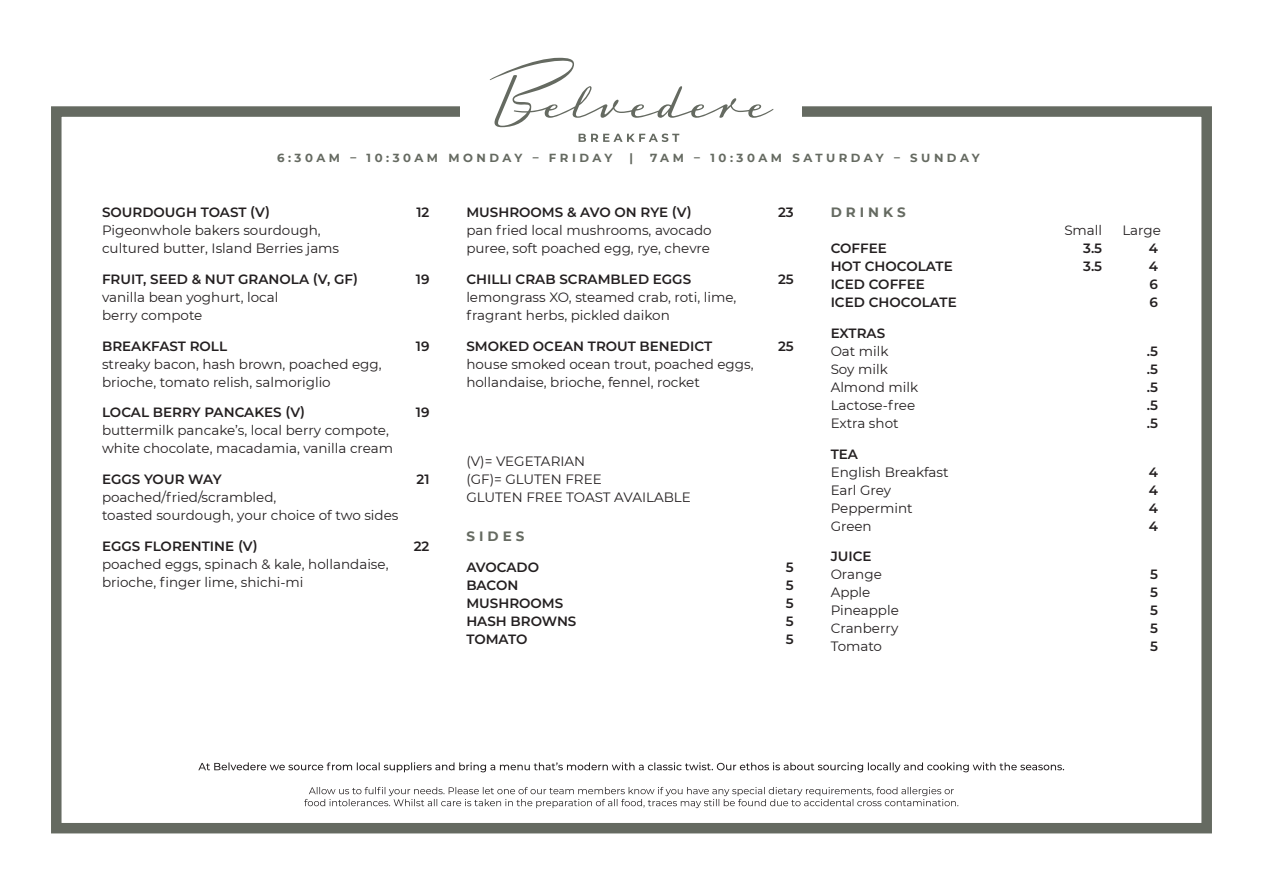
<style>
.page{position:relative;width:1263px;height:893px;background:#fff}
.page>*{position:absolute;margin:0;border:0;box-sizing:border-box;transform-origin:0 0}
.t1{font:13.5px/18px "Montserrat";color:#231f20}
.t2{font:600 13.5px "Montserrat";color:#231f20}
.t3{font:700 13.5px "Montserrat";letter-spacing:.3em;color:#656a61}
.t4{font:700 11.7px "Montserrat";letter-spacing:.3em;color:#656a61}
</style>
<div class="page">
<div style="left:51px;top:106px;width:1161px;height:727px;border:10px solid #656a61"></div>
<div style="left:461px;top:62px;width:341px;height:98px;background:#fff"></div>
<svg style="left:579px;top:134px;width:100px;height:8px"></svg>
<svg style="left:304px;top:787px;width:654px;height:21px"></svg>
<svg style="left:198px;top:762px;width:866px;height:10px"></svg>
<svg style="left:490px;top:58px;width:283px;height:69px"></svg>
<p class="t4" style="left:277px;top:149px;width:337px">6:30AM – 10:30AM MONDAY – FRIDAY</p>
<p class="t4" style="left:629px;top:149px;width:5px">|</p>
<p class="t4" style="left:650px;top:149px;width:331px">7AM – 10:30AM SATURDAY – SUNDAY</p>
<p class="t2" style="left:102px;top:203px;width:169px">SOURDOUGH TOAST (V)</p>
<p class="t2" style="left:416px;top:203px;width:15px">12</p>
<p class="t1" style="left:102px;top:221px;width:239px">Pigeonwhole bakers sourdough, cultured butter, Island Berries jams</p>
<p class="t2" style="left:102px;top:270px;width:258px">FRUIT, SEED &amp; NUT GRANOLA (V, GF)</p>
<p class="t2" style="left:416px;top:270px;width:15px">19</p>
<p class="t1" style="left:102px;top:288px;width:178px">vanilla bean yoghurt, local berry compote</p>
<p class="t2" style="left:102px;top:336px;width:127px">BREAKFAST ROLL</p>
<p class="t2" style="left:416px;top:336px;width:15px">19</p>
<p class="t1" style="left:102px;top:354px;width:281px">streaky bacon, hash brown, poached egg, brioche, tomato relish, salmoriglio</p>
<p class="t2" style="left:102px;top:403px;width:205px">LOCAL BERRY PANCAKES (V)</p>
<p class="t2" style="left:416px;top:403px;width:15px">19</p>
<p class="t1" style="left:102px;top:421px;width:293px">buttermilk pancake’s, local berry compote, white chocolate, macadamia, vanilla cream</p>
<p class="t2" style="left:102px;top:470px;width:121px">EGGS YOUR WAY</p>
<p class="t2" style="left:416px;top:470px;width:15px">21</p>
<p class="t1" style="left:102px;top:488px;width:298px">poached/fried/scrambled,<br>toasted sourdough, your choice of two sides</p>
<p class="t2" style="left:102px;top:537px;width:157px">EGGS FLORENTINE (V)</p>
<p class="t2" style="left:414px;top:537px;width:17px">22</p>
<p class="t1" style="left:102px;top:555px;width:288px">poached eggs, spinach &amp; kale, hollandaise, brioche, finger lime, shichi-mi</p>
<p class="t2" style="left:466px;top:203px;width:227px">MUSHROOMS &amp; AVO ON RYE (V)</p>
<p class="t2" style="left:778px;top:203px;width:17px">23</p>
<p class="t1" style="left:466px;top:221px;width:247px">pan fried local mushrooms, avocado puree, soft poached egg, rye, chevre</p>
<p class="t2" style="left:466px;top:269px;width:226px">CHILLI CRAB SCRAMBLED EGGS</p>
<p class="t2" style="left:778px;top:269px;width:17px">25</p>
<p class="t1" style="left:466px;top:288px;width:271px">lemongrass XO, steamed crab, roti, lime, fragrant herbs, pickled daikon</p>
<p class="t2" style="left:466px;top:336px;width:247px">SMOKED OCEAN TROUT BENEDICT</p>
<p class="t2" style="left:778px;top:336px;width:17px">25</p>
<p class="t1" style="left:466px;top:354px;width:289px">house smoked ocean trout, poached eggs, hollandaise, brioche, fennel, rocket</p>
<p class="t1" style="left:466px;top:452px;width:226px">(V)= VEGETARIAN<br>(GF)= GLUTEN FREE<br>GLUTEN FREE TOAST AVAILABLE</p>
<p class="t3" style="left:466px;top:527px;width:60px">SIDES</p>
<p class="t2" style="left:466px;top:558px;width:74px">AVOCADO</p>
<p class="t2" style="left:786px;top:558px;width:9px">5</p>
<p class="t2" style="left:466px;top:576px;width:54px">BACON</p>
<p class="t2" style="left:786px;top:576px;width:9px">5</p>
<p class="t2" style="left:466px;top:594px;width:98px">MUSHROOMS</p>
<p class="t2" style="left:786px;top:594px;width:9px">5</p>
<p class="t2" style="left:466px;top:612px;width:112px">HASH BROWNS</p>
<p class="t2" style="left:786px;top:612px;width:9px">5</p>
<p class="t2" style="left:466px;top:630px;width:63px">TOMATO</p>
<p class="t2" style="left:786px;top:630px;width:9px">5</p>
<p class="t3" style="left:831px;top:202px;width:77px">DRINKS</p>
<p class="t1" style="left:1064px;top:221px;width:39px">Small</p>
<p class="t1" style="left:1122px;top:221px;width:40px">Large</p>
<p class="t2" style="left:831px;top:239px;width:58px">COFFEE</p>
<p class="t2" style="left:1083px;top:239px;width:21px">3.5</p>
<p class="t2" style="left:1149px;top:239px;width:11px">4</p>
<p class="t2" style="left:831px;top:257px;width:124px">HOT CHOCOLATE</p>
<p class="t2" style="left:1083px;top:257px;width:21px">3.5</p>
<p class="t2" style="left:1149px;top:257px;width:11px">4</p>
<p class="t2" style="left:831px;top:275px;width:96px">ICED COFFEE</p>
<p class="t2" style="left:1149px;top:275px;width:10px">6</p>
<p class="t2" style="left:831px;top:293px;width:128px">ICED CHOCOLATE</p>
<p class="t2" style="left:1149px;top:293px;width:10px">6</p>
<p class="t2" style="left:831px;top:323px;width:56px">EXTRAS</p>
<p class="t1" style="left:831px;top:341px;width:60px">Oat milk</p>
<p class="t2" style="left:1147px;top:341px;width:13px">.5</p>
<p class="t1" style="left:831px;top:359px;width:59px">Soy milk</p>
<p class="t2" style="left:1147px;top:359px;width:13px">.5</p>
<p class="t1" style="left:831px;top:377px;width:89px">Almond milk</p>
<p class="t2" style="left:1147px;top:377px;width:13px">.5</p>
<p class="t1" style="left:831px;top:395px;width:86px">Lactose-free</p>
<p class="t2" style="left:1147px;top:395px;width:13px">.5</p>
<p class="t1" style="left:831px;top:413px;width:70px">Extra shot</p>
<p class="t2" style="left:1147px;top:413px;width:13px">.5</p>
<p class="t2" style="left:831px;top:444px;width:29px">TEA</p>
<p class="t1" style="left:831px;top:462px;width:119px">English Breakfast</p>
<p class="t2" style="left:1149px;top:462px;width:11px">4</p>
<p class="t1" style="left:831px;top:480px;width:62px">Earl Grey</p>
<p class="t2" style="left:1149px;top:480px;width:11px">4</p>
<p class="t1" style="left:831px;top:498px;width:84px">Peppermint</p>
<p class="t2" style="left:1149px;top:498px;width:11px">4</p>
<p class="t1" style="left:831px;top:516px;width:43px">Green</p>
<p class="t2" style="left:1149px;top:516px;width:11px">4</p>
<p class="t2" style="left:831px;top:547px;width:42px">JUICE</p>
<p class="t1" style="left:831px;top:565px;width:53px">Orange</p>
<p class="t2" style="left:1150px;top:565px;width:9px">5</p>
<p class="t1" style="left:831px;top:583px;width:41px">Apple</p>
<p class="t2" style="left:1150px;top:583px;width:9px">5</p>
<p class="t1" style="left:831px;top:601px;width:70px">Pineapple</p>
<p class="t2" style="left:1150px;top:601px;width:9px">5</p>
<p class="t1" style="left:831px;top:619px;width:69px">Cranberry</p>
<p class="t2" style="left:1150px;top:619px;width:9px">5</p>
<p class="t1" style="left:831px;top:637px;width:53px">Tomato</p>
<p class="t2" style="left:1150px;top:637px;width:9px">5</p>
</div>
